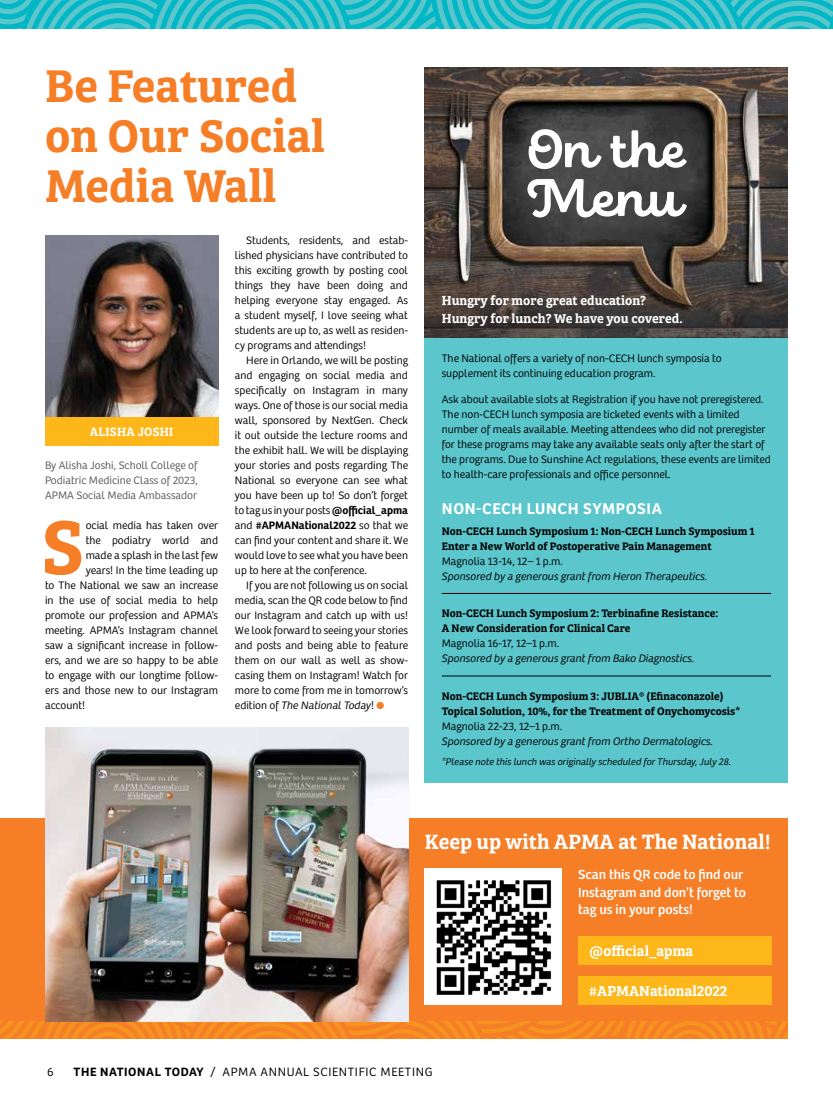
<style>
.page{position:relative;width:833px;height:1103px;background:#fff}
.page>*{position:absolute;margin:0;border:0;box-sizing:border-box;transform-origin:0 0}
.t1{font:78.88px "Bree Serif Sb";color:#f57e27}
.t2{font:700 53.75px/48.8px "Eldwin Script";color:#fff}
.t3{font:47.5px/50px "Bree Serif Sb";color:#f57e27}
.t4{font:21.5px "Bree Serif Sb";color:#fff}
.t5{font:600 16.25px "Bree";letter-spacing:.04em;color:#fff}
.t6{font:15px "Bree Serif Sb";color:#fff}
.t7{font:13.75px/17.5px "Bree";color:#fff}
.t8{font:13.5px/18.8px "Bree Serif Sb";color:#fff}
.t9{font:300 12.5px "Bree";letter-spacing:.05em;color:#000}
.t10{font:12.5px "Bree Serif Sb";letter-spacing:.02em;color:#fff}
.t11{font:300 11.25px/15px "Bree";color:#000;text-align:justify}
.t12{font:11.25px/15px "Bree Serif Sb";color:#000}
.t13{font:italic 300 11.25px "Bree";color:#000}
.t14{font:300 11.25px/15px "Bree";color:#58595b;text-align:justify}
.t15{font:italic 300 10px "Bree";color:#000}
.s1{font-weight:600}
.s2{font-style:italic}
</style>
<div class="page">
<svg style="left:0;top:0;width:832px;height:29px;background:#2cbec8"></svg>
<div style="left:425px;top:337px;width:363px;height:445px;background:#5bc6cc"></div>
<hr style="left:442px;top:593px;width:329px;height:1px;background:#000">
<hr style="left:442px;top:675px;width:329px;height:1px;background:#000">
<img style="left:425px;top:68px;width:363px;height:269px">
<div style="left:376px;top:702px;width:8px;height:7px;background:#f57e27;border-radius:50%"></div>
<img style="left:45px;top:236px;width:173px;height:182px">
<div style="left:45px;top:418px;width:173px;height:28px;background:#fdb71a"></div>
<div style="left:0;top:818px;width:788px;height:220px;background:#f57e27"></div>
<div style="left:578px;top:936px;width:193px;height:28px;background:#fdb71a"></div>
<div style="left:578px;top:976px;width:193px;height:28px;background:#fdb71a"></div>
<img style="left:425px;top:868px;width:136px;height:136px">
<svg style="left:0;top:1021px;width:788px;height:18px"></svg>
<img style="left:45px;top:728px;width:363px;height:293px">
<h3 class="t3" style="left:45px;top:57px;width:281px">Be Featured on Our Social<br>Media Wall</h3>
<p class="t10" style="left:90px;top:422px;width:85px">ALISHA JOSHI</p>
<p class="t14" style="left:45px;top:457px;width:154px">By Alisha Joshi, Scholl College of Podiatric Medicine Class of 2023, APMA Social Media Ambassador</p>
<h1 class="t1" style="left:41px;top:486px;width:44px">S</h1>
<p class="t11" style="left:86px;top:517px;width:134px">ocial media has taken over</p>
<p class="t11" style="left:86px;top:532px;width:134px">the podiatry world and</p>
<p class="t11" style="left:86px;top:547px;width:134px">made a splash in the last few</p>
<p class="t11" style="left:86px;top:562px;width:134px">years! In the time leading up</p>
<p class="t11" style="left:45px;top:577px;width:174px">to The National we saw an increase</p>
<p class="t11" style="left:45px;top:592px;width:174px">in the use of social media to help</p>
<p class="t11" style="left:45px;top:607px;width:174px">promote our profession and APMA’s</p>
<p class="t11" style="left:45px;top:622px;width:174px">meeting. APMA’s Instagram channel</p>
<p class="t11" style="left:45px;top:637px;width:174px">saw a significant increase in follow-</p>
<p class="t11" style="left:45px;top:652px;width:174px">ers, and we are so happy to be able</p>
<p class="t11" style="left:45px;top:667px;width:174px">to engage with our longtime follow-</p>
<p class="t11" style="left:45px;top:682px;width:174px">ers and those new to our Instagram</p>
<p class="t11" style="left:45px;top:697px;width:42px">account!</p>
<p class="t11" style="left:235px;top:232px;width:174px;text-indent:11px">Students, residents, and estab&shy;lished physicians have contributed to this exciting growth by posting cool things they have been doing and helping everyone stay engaged. As a student myself, I love seeing what students are up to, as well as residen&shy;cy programs and attendings!</p>
<p class="t11" style="left:235px;top:352px;width:174px;text-indent:11px">Here in Orlando, we will be posting and engaging on social media and specifically on Instagram in many ways. One of those is our social media wall, sponsored by NextGen. Check it out outside the lecture rooms and the exhibit hall. We will be displaying your stories and posts regarding The National so everyone can see what you have been up to! So don’t forget to tag us in your posts <span class="s1">@official_apma </span>and <span class="s1">#APMANational2022</span> so that we can find your content and share it. We would love to see what you have been up to here at the conference.</p>
<p class="t11" style="left:235px;top:577px;width:175px;text-indent:11px">If you are not following us on social media, scan the QR code below to find our Instagram and catch up with us!<br>We look forward to seeing your stories and posts and being able to feature them on our wall as well as show&shy;casing them on Instagram! Watch for more to come from me in tomorrow’s edition of <span class="s2">The National Today</span>!</p>
<h2 class="t2" style="left:528px;top:126px;width:160px">On the<br>Menu</h2>
<p class="t8" style="left:442px;top:290px;width:242px">Hungry for more great education?<br>Hungry for lunch? We have you covered.</p>
<p class="t11" style="left:442px;top:350px;width:281px">The National offers a variety of non-CECH lunch symposia to supplement its continuing education program.</p>
<p class="t11" style="left:442px;top:391px;width:331px;text-align:left">Ask about available slots at Registration if you have not preregistered.<br>The non-CECH lunch symposia are ticketed events with a limited number of meals available. Meeting attendees who did not preregister for these programs may take any available seats only after the start of the programs. Due to Sunshine Act regulations, these events are limited to health-care professionals and office personnel.</p>
<h3 class="t5" style="left:442px;top:496px;width:221px">NON-CECH LUNCH SYMPOSIA</h3>
<p class="t12" style="left:442px;top:522px;width:314px">Non-CECH Lunch Symposium 1: Non-CECH Lunch Symposium 1<br>Enter a New World of Postoperative Pain Management</p>
<p class="t11" style="left:442px;top:552px;width:122px">Magnolia 13-14, 12– 1 p.m.</p>
<p class="t13" style="left:442px;top:567px;width:267px">Sponsored by a generous grant from Heron Therapeutics.</p>
<p class="t12" style="left:442px;top:605px;width:278px">Non-CECH Lunch Symposium 2: Terbinafine Resistance:<br>A New Consideration for Clinical Care</p>
<p class="t11" style="left:442px;top:635px;width:119px">Magnolia 16-17, 12–1 p.m.</p>
<p class="t13" style="left:442px;top:650px;width:254px">Sponsored by a generous grant from Bako Diagnostics.</p>
<p class="t12" style="left:442px;top:687px;width:300px">Non-CECH Lunch Symposium 3: JUBLIA® (Efinaconazole)<br>Topical Solution, 10%, for the Treatment of Onychomycosis*</p>
<p class="t11" style="left:442px;top:717px;width:122px">Magnolia 22-23, 12–1 p.m.</p>
<p class="t13" style="left:442px;top:732px;width:273px">Sponsored by a generous grant from Ortho Dermatologics.</p>
<p class="t15" style="left:442px;top:754px;width:291px">*Please note this lunch was originally scheduled for Thursday, July 28.</p>
<h3 class="t4" style="left:425px;top:825px;width:347px">Keep up with APMA at The National!</h3>
<p class="t7" style="left:578px;top:864px;width:169px">Scan this QR code to find our<br>Instagram and don’t forget to tag us in your posts!</p>
<h3 class="t6" style="left:589px;top:939px;width:106px">@official_apma</h3>
<h3 class="t6" style="left:589px;top:979px;width:140px">#APMANational2022</h3>
<p class="t9" style="left:47px;top:1062px;width:8px">6</p>
<p class="t9" style="left:74px;top:1062px;width:360px"><span class="s1">THE NATIONAL TODAY</span> / APMA ANNUAL SCIENTIFIC MEETING</p>
</div>
